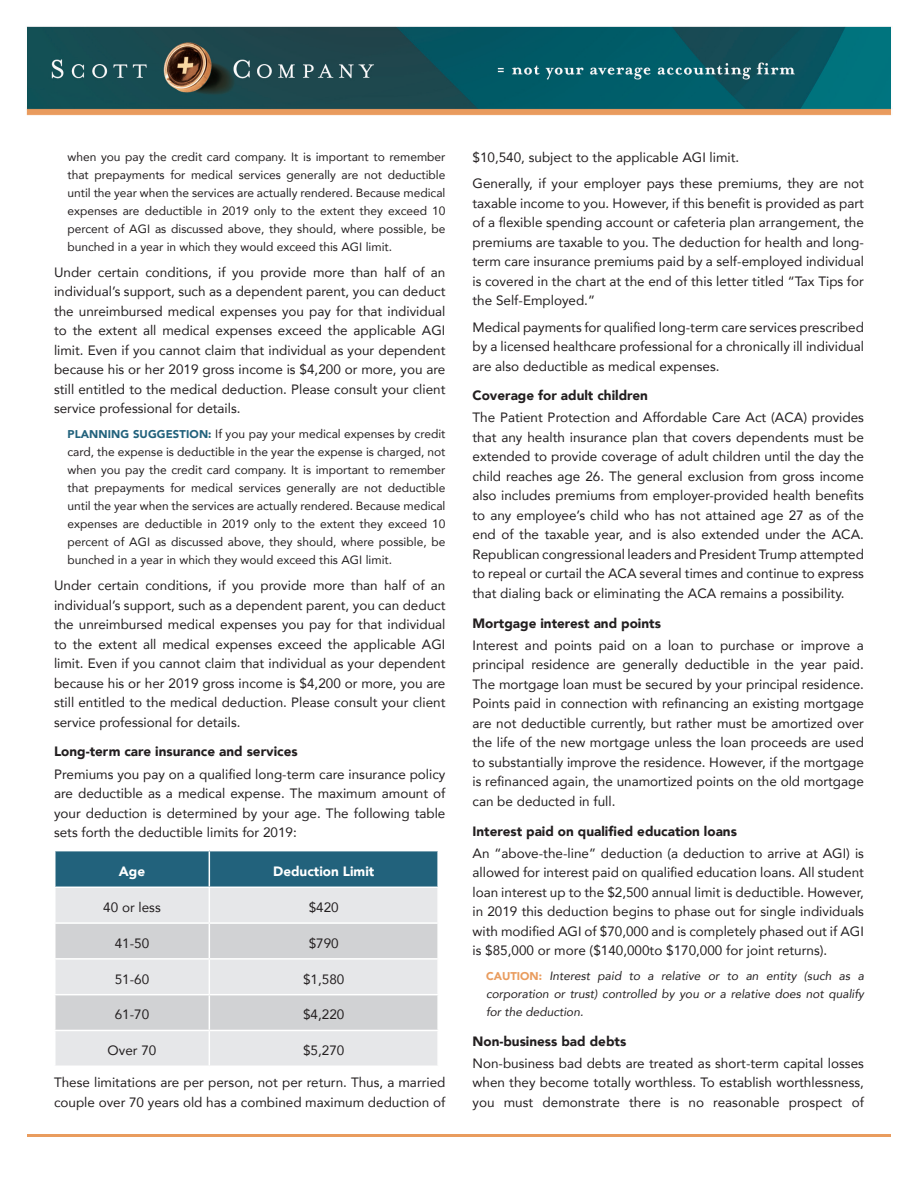
<style>
.page{position:relative;width:918px;height:1188px;background:#fff}
.page>*{position:absolute;margin:0;border:0;box-sizing:border-box;transform-origin:0 0}
.t1{font:13.5px/19.5px "Avenir";color:#231f20;text-align:justify}
.Sub_Sub_Sub_Heading{font:900 13.5px "Avenir";color:#231f20}
.t2{font:900 13.5px "Avenir";color:#fff}
.Indent{font:12px/18px "Avenir";color:#231f20;text-align:justify}
.Indent_Italic{font:italic 12px/18px "Avenir";color:#231f20;text-align:justify}
.s1{font-weight:900;font-size:11.25px;color:#22627c}
.s2{font-weight:900;font-style:normal;font-size:11.25px;color:#e99c5e}
</style>
<div class="page">
<img style="left:26px;top:26px;width:865px;height:90px">
<hr style="left:27px;top:1134px;width:864px;height:3px;background:#e99c5e">
<div style="left:55px;top:851px;width:154px;height:36px;background:#22627c"></div>
<div style="left:209px;top:851px;width:229px;height:36px;background:#22627c"></div>
<div style="left:56px;top:888px;width:381px;height:178px;background:#e6e7e9"></div>
<svg style="left:56px;top:924px;width:381px;height:106px;background:#d8d9db"></svg>
<hr style="left:54px;top:851px;width:2px;height:36px;background:#fff">
<hr style="left:209px;top:851px;width:1px;height:36px;background:#fff">
<hr style="left:437px;top:851px;width:2px;height:36px;background:#fff">
<hr style="left:209px;top:888px;width:1px;height:34px;background:#fff">
<hr style="left:54px;top:922px;width:155px;height:2px;background:#fff">
<hr style="left:209px;top:922px;width:230px;height:2px;background:#fff">
<hr style="left:209px;top:924px;width:1px;height:34px;background:#fff">
<hr style="left:54px;top:958px;width:155px;height:2px;background:#fff">
<hr style="left:209px;top:958px;width:230px;height:2px;background:#fff">
<hr style="left:209px;top:960px;width:1px;height:34px;background:#fff">
<hr style="left:54px;top:994px;width:155px;height:1px;background:#fff">
<hr style="left:209px;top:994px;width:230px;height:1px;background:#fff">
<hr style="left:209px;top:995px;width:1px;height:35px;background:#fff">
<hr style="left:54px;top:1030px;width:155px;height:1px;background:#fff">
<hr style="left:209px;top:1030px;width:230px;height:1px;background:#fff">
<hr style="left:209px;top:1031px;width:1px;height:35px;background:#fff">
<p class="Indent" style="left:68px;top:147px;width:380px">when you pay the credit card company. It is important to remember that prepayments for medical services generally are not deductible until the year when the services are actually rendered. Because medical expenses are deductible in 2019 only to the extent they exceed 10 percent of AGI as discussed above, they should, where possible, be bunched in a year in which they would exceed this AGI limit.</p>
<p class="t1" style="left:54px;top:262px;width:393px">Under certain conditions, if you provide more than half of an individual’s support, such as a dependent parent, you can deduct the unreimbursed medical expenses you pay for that individual to the extent all medical expenses exceed the applicable AGI limit. Even if you cannot claim that individual as your dependent because his or her 2019 gross income is $4,200 or more, you are still entitled to the medical deduction. Please consult your client service professional for details.</p>
<p class="Indent" style="left:68px;top:424px;width:380px"><span class="s1">PLANNING SUGGESTION:</span> If you pay your medical expenses by credit card, the expense is deductible in the year the expense is charged, not when you pay the credit card company. It is important to remember that prepayments for medical services generally are not deductible until the year when the services are actually rendered. Because medical expenses are deductible in 2019 only to the extent they exceed 10 percent of AGI as discussed above, they should, where possible, be bunched in a year in which they would exceed this AGI limit.</p>
<p class="t1" style="left:54px;top:575px;width:393px">Under certain conditions, if you provide more than half of an individual’s support, such as a dependent parent, you can deduct the unreimbursed medical expenses you pay for that individual to the extent all medical expenses exceed the applicable AGI limit. Even if you cannot claim that individual as your dependent because his or her 2019 gross income is $4,200 or more, you are still entitled to the medical deduction. Please consult your client service professional for details.</p>
<p class="Sub_Sub_Sub_Heading" style="left:54px;top:740px;width:245px">Long-term care insurance and services</p>
<p class="t1" style="left:54px;top:764px;width:393px">Premiums you pay on a qualified long-term care insurance policy are deductible as a medical expense. The maximum amount of your deduction is determined by your age. The following table sets forth the deductible limits for 2019:</p>
<p class="t2" style="left:119px;top:859px;width:28px">Age</p>
<p class="t2" style="left:273px;top:859px;width:103px">Deduction Limit</p>
<p class="t1" style="left:103px;top:897px;width:59px">40 or less</p>
<p class="t1" style="left:309px;top:897px;width:32px">$420</p>
<p class="t1" style="left:115px;top:933px;width:36px">41-50</p>
<p class="t1" style="left:309px;top:933px;width:32px">$790</p>
<p class="t1" style="left:115px;top:969px;width:36px">51-60</p>
<p class="t1" style="left:303px;top:969px;width:43px">$1,580</p>
<p class="t1" style="left:115px;top:1004px;width:36px">61-70</p>
<p class="t1" style="left:303px;top:1004px;width:43px">$4,220</p>
<p class="t1" style="left:108px;top:1040px;width:50px">Over 70</p>
<p class="t1" style="left:303px;top:1040px;width:43px">$5,270</p>
<p class="t1" style="left:54px;top:1072px;width:393px">These limitations are per person, not per return. Thus, a married couple over 70 years old has a combined maximum deduction of</p>
<p class="t1" style="left:472px;top:147px;width:268px">$10,540, subject to the applicable AGI limit.</p>
<p class="t1" style="left:472px;top:173px;width:393px">Generally, if your employer pays these premiums, they are not taxable income to you. However, if this benefit is provided as part of a flexible spending account or cafeteria plan arrangement, the premiums are taxable to you. The deduction for health and long&shy;term care insurance premiums paid by a self-employed individual is covered in the chart at the end of this letter titled “Tax Tips for the Self-Employed.”</p>
<p class="t1" style="left:472px;top:317px;width:393px">Medical payments for qualified long-term care services prescribed by a licensed healthcare professional for a chronically ill individual are also deductible as medical expenses.</p>
<p class="Sub_Sub_Sub_Heading" style="left:472px;top:384px;width:177px">Coverage for adult children</p>
<p class="t1" style="left:472px;top:408px;width:393px">The Patient Protection and Affordable Care Act (ACA) provides that any health insurance plan that covers dependents must be extended to provide coverage of adult children until the day the child reaches age 26. The general exclusion from gross income also includes premiums from employer-provided health benefits to any employee’s child who has not attained age 27 as of the end of the taxable year, and is also extended under the ACA.<br>Republican congressional leaders and President Trump attempted to repeal or curtail the ACA several times and continue to express that dialing back or eliminating the ACA remains a possibility.</p>
<p class="Sub_Sub_Sub_Heading" style="left:472px;top:611px;width:190px">Mortgage interest and points</p>
<p class="t1" style="left:472px;top:635px;width:393px">Interest and points paid on a loan to purchase or improve a principal residence are generally deductible in the year paid.<br>The mortgage loan must be secured by your principal residence.<br>Points paid in connection with refinancing an existing mortgage are not deductible currently, but rather must be amortized over the life of the new mortgage unless the loan proceeds are used to substantially improve the residence. However, if the mortgage is refinanced again, the unamortized points on the old mortgage can be deducted in full.</p>
<p class="Sub_Sub_Sub_Heading" style="left:472px;top:819px;width:266px">Interest paid on qualified education loans</p>
<p class="t1" style="left:472px;top:843px;width:393px">An “above-the-line” deduction (a deduction to arrive at AGI) is allowed for interest paid on qualified education loans. All student loan interest up to the $2,500 annual limit is deductible. However, in 2019 this deduction begins to phase out for single individuals with modified AGI of $70,000 and is completely phased out if AGI is $85,000 or more ($140,000to $170,000 for joint returns).</p>
<p class="Indent_Italic" style="left:486px;top:967px;width:380px"><span class="s2">CAUTION:</span> Interest paid to a relative or to an entity (such as a corporation or trust) controlled by you or a relative does not qualify for the deduction.</p>
<p class="Sub_Sub_Sub_Heading" style="left:472px;top:1029px;width:155px">Non-business bad debts</p>
<p class="t1" style="left:472px;top:1053px;width:393px">Non-business bad debts are treated as short-term capital losses when they become totally worthless. To establish worthlessness, you must demonstrate there is no reasonable prospect of</p>
</div>
